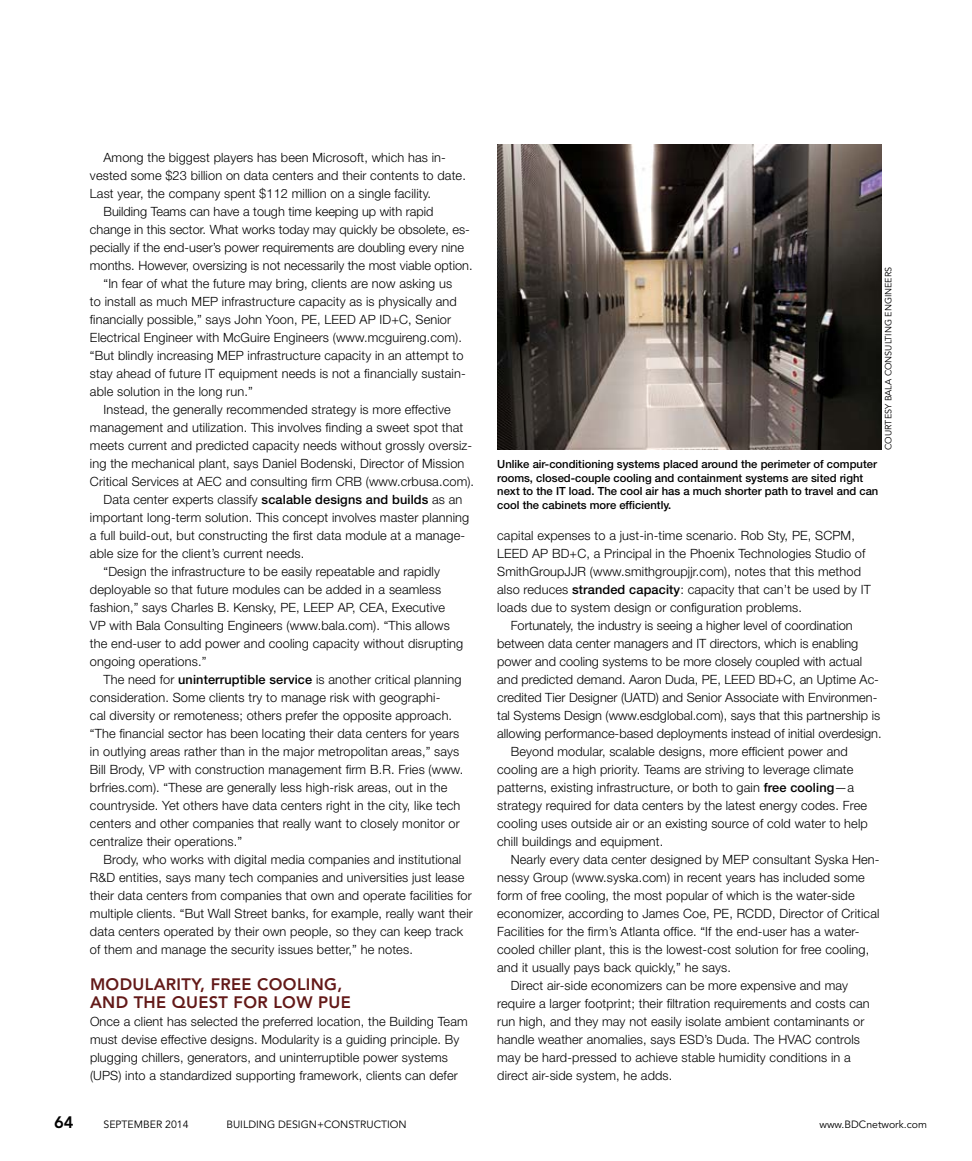
<style>
.page{position:relative;width:972px;height:1161px;background:#fff}
.page>*{position:absolute;margin:0;border:0;box-sizing:border-box;transform-origin:0 0}
.t1{font:800 16.5px/18px "Avenir LT Std";letter-spacing:.02em;color:#631918}
.t2{font:800 16.5px "Avenir LT Std";color:#000}
.t3{font:300 12.75px/18px "Helvetica Neue LT Std";letter-spacing:.01em;color:#000}
.t4{font:500 11.25px/13.5px "Helvetica Neue LT Std";color:#000}
.t5{font:10.5px "Avenir LT Std";color:#000}
.t6{font:9px "Avenir LT Std";color:#000}
.s1{font-weight:500}
.s2{font-weight:400;font-size:10.5px}
</style>
<div class="page">
<img style="left:497px;top:144px;width:385px;height:306px">
<p class="t3" style="left:104px;top:148px;width:344px">Among the biggest players has been Microsoft, which has in-</p>
<p class="t3" style="left:90px;top:166px;width:377px">vested some $23 billion on data centers and their contents to date.</p>
<p class="t3" style="left:90px;top:184px;width:343px">Last year, the company spent $112 million on a single facility.</p>
<p class="t3" style="left:104px;top:202px;width:331px">Building Teams can have a tough time keeping up with rapid</p>
<p class="t3" style="left:90px;top:220px;width:381px">change in this sector. What works today may quickly be obsolete, es-</p>
<p class="t3" style="left:90px;top:238px;width:376px">pecially if the end-user’s power requirements are doubling every nine</p>
<p class="t3" style="left:90px;top:256px;width:384px">months. However, oversizing is not necessarily the most viable option.</p>
<p class="t3" style="left:104px;top:274px;width:350px">“In fear of what the future may bring, clients are now asking us</p>
<p class="t3" style="left:90px;top:292px;width:368px">to install as much MEP infrastructure capacity as is physically and</p>
<p class="t3" style="left:90px;top:310px;width:363px">financially possible,” says John Yoon, PE, LEED AP ID+C, Senior</p>
<p class="t3" style="left:90px;top:328px;width:373px">Electrical Engineer with McGuire Engineers (www.mcguireng.com).</p>
<p class="t3" style="left:90px;top:346px;width:375px">“But blindly increasing MEP infrastructure capacity in an attempt to</p>
<p class="t3" style="left:90px;top:364px;width:377px">stay ahead of future IT equipment needs is not a financially sustain-</p>
<p class="t3" style="left:90px;top:382px;width:164px">able solution in the long run.”</p>
<p class="t3" style="left:104px;top:400px;width:349px">Instead, the generally recommended strategy is more effective</p>
<p class="t3" style="left:90px;top:418px;width:375px">management and utilization. This involves finding a sweet spot that</p>
<p class="t3" style="left:90px;top:436px;width:384px">meets current and predicted capacity needs without grossly oversiz-</p>
<p class="t3" style="left:90px;top:454px;width:376px">ing the mechanical plant, says Daniel Bodenski, Director of Mission</p>
<p class="t3" style="left:90px;top:472px;width:386px">Critical Services at AEC and consulting firm CRB (www.crbusa.com).</p>
<p class="t3" style="left:104px;top:490px;width:360px">Data center experts classify <span class="s1">scalable designs and builds</span> as an</p>
<p class="t3" style="left:90px;top:508px;width:381px">important long-term solution. This concept involves master planning</p>
<p class="t3" style="left:90px;top:526px;width:377px">a full build-out, but constructing the first data module at a manage-</p>
<p class="t3" style="left:90px;top:544px;width:216px">able size for the client’s current needs.</p>
<p class="t3" style="left:104px;top:562px;width:338px">“Design the infrastructure to be easily repeatable and rapidly</p>
<p class="t3" style="left:90px;top:580px;width:353px">deployable so that future modules can be added in a seamless</p>
<p class="t3" style="left:90px;top:598px;width:357px">fashion,” says Charles B. Kensky, PE, LEEP AP, CEA, Executive</p>
<p class="t3" style="left:90px;top:616px;width:361px">VP with Bala Consulting Engineers (www.bala.com). “This allows</p>
<p class="t3" style="left:90px;top:634px;width:375px">the end-user to add power and cooling capacity without disrupting</p>
<p class="t3" style="left:90px;top:652px;width:118px">ongoing operations.”</p>
<p class="t3" style="left:104px;top:670px;width:359px">The need for <span class="s1">uninterruptible service</span> is another critical planning</p>
<p class="t3" style="left:90px;top:688px;width:352px">consideration. Some clients try to manage risk with geographi-</p>
<p class="t3" style="left:90px;top:706px;width:364px">cal diversity or remoteness; others prefer the opposite approach.</p>
<p class="t3" style="left:90px;top:724px;width:371px">“The financial sector has been locating their data centers for years</p>
<p class="t3" style="left:90px;top:742px;width:371px">in outlying areas rather than in the major metropolitan areas,” says</p>
<p class="t3" style="left:90px;top:760px;width:375px">Bill Brody, VP with construction management firm B.R. Fries (www.</p>
<p class="t3" style="left:90px;top:778px;width:359px">brfries.com). “These are generally less high-risk areas, out in the</p>
<p class="t3" style="left:90px;top:796px;width:372px">countryside. Yet others have data centers right in the city, like tech</p>
<p class="t3" style="left:90px;top:814px;width:371px">centers and other companies that really want to closely monitor or</p>
<p class="t3" style="left:90px;top:832px;width:154px">centralize their operations.”</p>
<p class="t3" style="left:104px;top:850px;width:359px">Brody, who works with digital media companies and institutional</p>
<p class="t3" style="left:90px;top:868px;width:376px">R&amp;D entities, says many tech companies and universities just lease</p>
<p class="t3" style="left:90px;top:886px;width:383px">their data centers from companies that own and operate facilities for</p>
<p class="t3" style="left:90px;top:904px;width:384px">multiple clients. “But Wall Street banks, for example, really want their</p>
<p class="t3" style="left:90px;top:922px;width:375px">data centers operated by their own people, so they can keep track</p>
<p class="t3" style="left:90px;top:940px;width:324px">of them and manage the security issues better,” he notes.</p>
<p class="t1" style="left:90px;top:975px;width:262px">MODULARITY, FREE COOLING,<br>AND THE QUEST FOR LOW PUE</p>
<p class="t3" style="left:90px;top:1012px;width:379px">Once a client has selected the preferred location, the Building Team must devise effective designs. Modularity is a guiding principle. By plugging chillers, generators, and uninterruptible power systems (UPS) into a standardized supporting framework, clients can defer</p>
<p class="t6" style="left:883px;top:450px;width:185px;rotate:-90deg">COURTESY BALA CONSULTING ENGINEERS</p>
<p class="t4" style="left:497px;top:457px;width:383px">Unlike air-conditioning systems placed around the perimeter of computer rooms, closed-couple cooling and containment systems are sited right next to the IT load. The cool air has a much shorter path to travel and can cool the cabinets more efficiently.</p>
<p class="t3" style="left:497px;top:526px;width:375px">capital expenses to a just-in-time scenario. Rob Sty, PE, SCPM, LEED AP BD+C, a Principal in the Phoenix Technologies Studio of SmithGroupJJR (www.smithgroupjjr.com), notes that this method also reduces <span class="s1">stranded capacity</span>: capacity that can’t be used by IT loads due to system design or configuration problems.</p>
<p class="t3" style="left:511px;top:616px;width:343px">Fortunately, the industry is seeing a higher level of coordination</p>
<p class="t3" style="left:497px;top:634px;width:363px">between data center managers and IT directors, which is enabling</p>
<p class="t3" style="left:497px;top:652px;width:366px">power and cooling systems to be more closely coupled with actual</p>
<p class="t3" style="left:497px;top:670px;width:383px">and predicted demand. Aaron Duda, PE, LEED BD+C, an Uptime Ac-</p>
<p class="t3" style="left:497px;top:688px;width:382px">credited Tier Designer (UATD) and Senior Associate with Environmen-</p>
<p class="t3" style="left:497px;top:706px;width:385px">tal Systems Design (www.esdglobal.com), says that this partnership is</p>
<p class="t3" style="left:497px;top:724px;width:386px">allowing performance-based deployments instead of initial overdesign.</p>
<p class="t3" style="left:511px;top:742px;width:339px">Beyond modular, scalable designs, more efficient power and</p>
<p class="t3" style="left:497px;top:760px;width:358px">cooling are a high priority. Teams are striving to leverage climate</p>
<p class="t3" style="left:497px;top:778px;width:358px">patterns, existing infrastructure, or both to gain <span class="s1">free cooling</span>—a</p>
<p class="t3" style="left:497px;top:796px;width:371px">strategy required for data centers by the latest energy codes. Free</p>
<p class="t3" style="left:497px;top:814px;width:372px">cooling uses outside air or an existing source of cold water to help</p>
<p class="t3" style="left:497px;top:832px;width:168px">chill buildings and equipment.</p>
<p class="t3" style="left:511px;top:850px;width:370px">Nearly every data center designed by MEP consultant Syska Hen-</p>
<p class="t3" style="left:497px;top:868px;width:369px">nessy Group (www.syska.com) in recent years has included some</p>
<p class="t3" style="left:497px;top:886px;width:359px">form of free cooling, the most popular of which is the water-side</p>
<p class="t3" style="left:497px;top:904px;width:384px">economizer, according to James Coe, PE, RCDD, Director of Critical</p>
<p class="t3" style="left:497px;top:922px;width:364px">Facilities for the firm’s Atlanta office. “If the end-user has a water-</p>
<p class="t3" style="left:497px;top:940px;width:374px">cooled chiller plant, this is the lowest-cost solution for free cooling,</p>
<p class="t3" style="left:497px;top:958px;width:235px">and it usually pays back quickly,” he says.</p>
<p class="t3" style="left:511px;top:976px;width:339px">Direct air-side economizers can be more expensive and may</p>
<p class="t3" style="left:497px;top:994px;width:374px">require a larger footprint; their filtration requirements and costs can</p>
<p class="t3" style="left:497px;top:1012px;width:369px">run high, and they may not easily isolate ambient contaminants or</p>
<p class="t3" style="left:497px;top:1030px;width:364px">handle weather anomalies, says ESD’s Duda. The HVAC controls</p>
<p class="t3" style="left:497px;top:1048px;width:355px">may be hard-pressed to achieve stable humidity conditions in a</p>
<p class="t3" style="left:497px;top:1066px;width:177px">direct air-side system, he adds.</p>
<p class="t2" style="left:54px;top:1113px;width:35px">64 <span class="s2">se</span></p>
<p class="t5" style="left:116px;top:1119px;width:35px">ptember</p>
<p class="t5" style="left:165px;top:1119px;width:25px">2014</p>
<p class="t5" style="left:226px;top:1119px;width:182px">BUILDING DESIGN+CONSTRUCTION</p>
<p class="t5" style="left:819px;top:1119px;width:109px">www.BDCnetwork.com</p>
</div>
